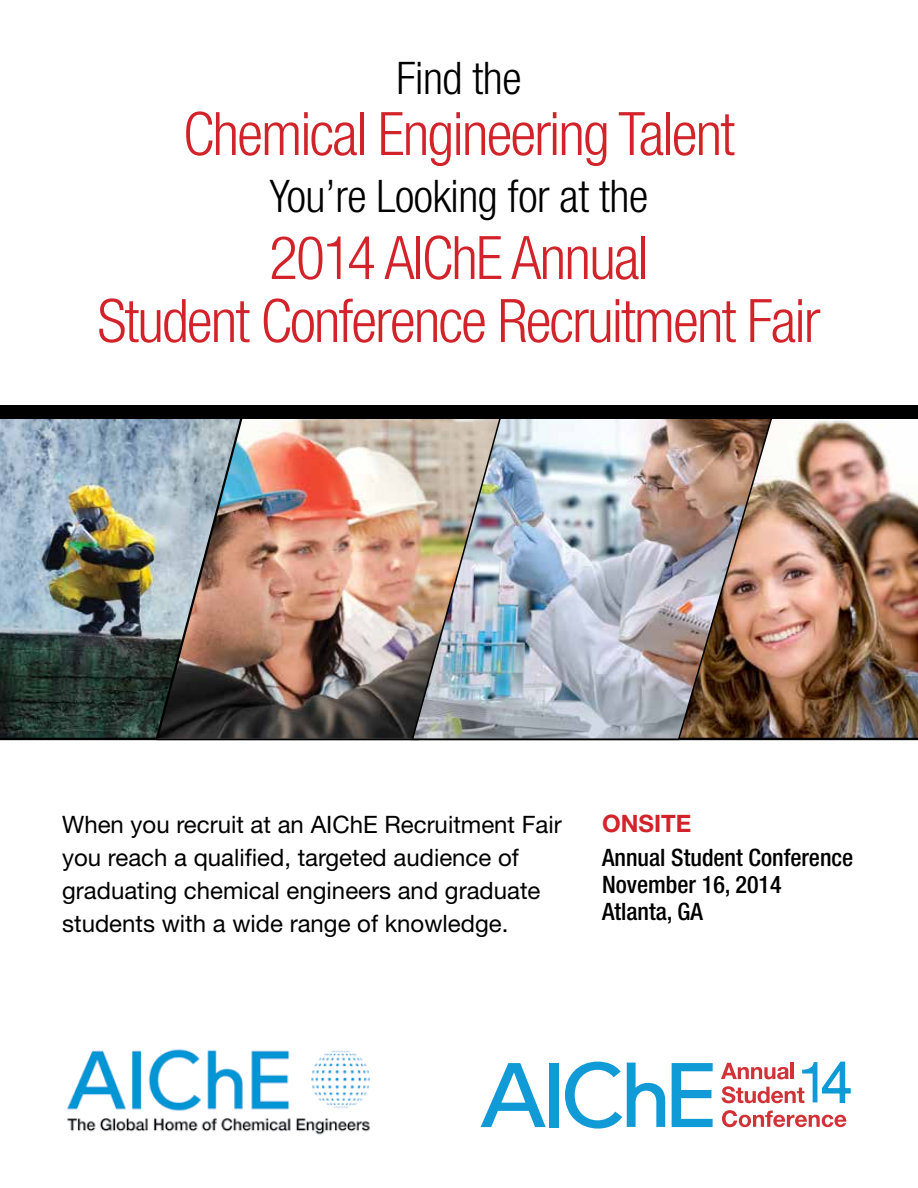
<style>
.page{position:relative;width:918px;height:1188px;background:#fff}
.page>*{position:absolute;margin:0;border:0;box-sizing:border-box;transform-origin:0 0}
.t1{font:300 condensed 60px/63px "Helvetica Neue";letter-spacing:-.03em;color:#d2232a;text-align:center}
.t2{font:300 condensed 45px "Helvetica Neue";letter-spacing:-.01em;color:#000}
.t3{font:24px/33px "Helvetica Neue";color:#000}
.t4{font:500 condensed 24px/27px "Helvetica Neue";color:#000}
.t5{font:700 24px "Helvetica Neue";color:#d2232a}
</style>
<div class="page">
<img style="left:0;top:418px;width:155px;height:321px">
<img style="left:155px;top:418px;width:255px;height:323px">
<img style="left:776px;top:418px;width:142px;height:321px">
<img style="left:410px;top:418px;width:366px;height:323px">
<div style="left:0;top:405px;width:918px;height:13px;background:#000"></div>
<hr style="left:0;top:739px;width:918px;height:1px;background:#000">
<svg style="left:481px;top:1063px;width:65px;height:64px"></svg>
<div style="left:549px;top:1063px;width:10px;height:64px;background:#109ad6"></div>
<svg style="left:672px;top:1063px;width:41px;height:64px"></svg>
<svg style="left:565px;top:1062px;width:100px;height:67px"></svg>
<svg style="left:722px;top:1110px;width:124px;height:17px"></svg>
<svg style="left:721px;top:1062px;width:130px;height:41px"></svg>
<img style="left:67px;top:1049px;width:303px;height:86px">
<h2 class="t2" style="left:396px;top:52px;width:127px">Find the</h2>
<h1 class="t1" style="left:183px;top:102px;width:553px">Chemical Engineering Talent</h1>
<h2 class="t2" style="left:270px;top:170px;width:380px">You’re Looking for at the</h2>
<h1 class="t1" style="left:98px;top:226px;width:724px">2014 AIChE Annual<br>Student Conference Recruitment Fair</h1>
<p class="t3" style="left:62px;top:807px;width:501px">When you recruit at an AIChE Recruitment Fair you reach a qualified, targeted audience of graduating chemical engineers and graduate students with a wide range of knowledge.</p>
<p class="t5" style="left:602px;top:809px;width:91px">ONSITE</p>
<p class="t4" style="left:602px;top:844px;width:253px">Annual Student Conference<br>November 16, 2014<br>Atlanta, GA</p>
</div>
